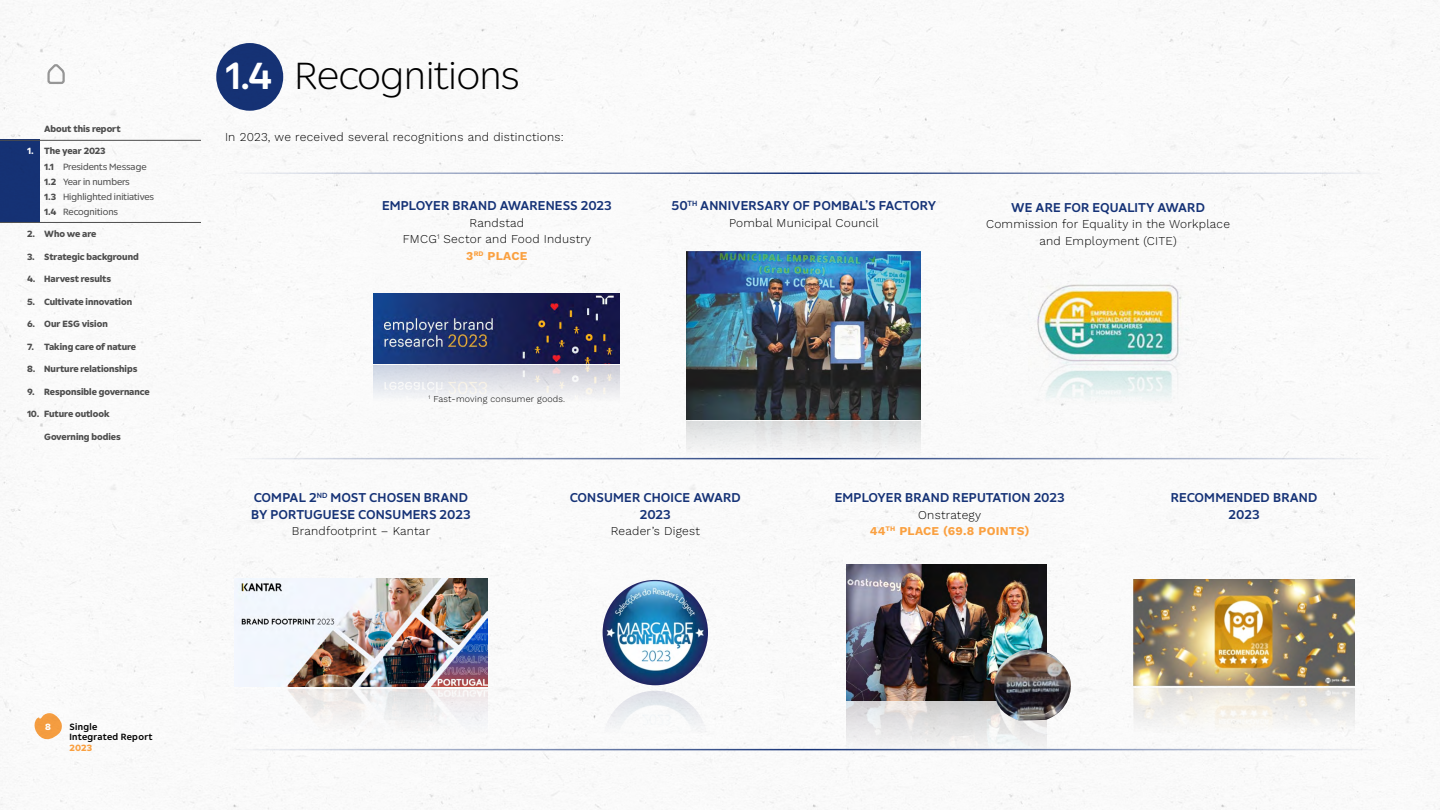
<style>
.page{position:relative;width:1440px;height:810px;background:#fff}
.page>*{position:absolute;margin:0;border:0;box-sizing:border-box;transform-origin:0 0}
.t1{font:100 37.5px "Sumol Compal Type";letter-spacing:-.015em;color:#000}
.t2{font:500 12.75px/16.5px "Sumol Compal Type";letter-spacing:.01em;color:#163377;text-align:center}
.t3{font:300 12px/16.5px "Work Sans";letter-spacing:.02em;color:#000;text-align:center}
.t4{font:700 12px/16.5px "Work Sans";letter-spacing:.02em;color:#faa040;text-align:center}
.t5{font:700 9px "Sumol Compal Type";letter-spacing:-.01em;color:#4d4d4d}
.t6{font:9px/15.2px "Sumol Compal Type";letter-spacing:-.01em;color:#4d4d4d}
.t7{font:300 9px "Work Sans";letter-spacing:.02em;color:#000}
.t8{font:500 9px/10.5px "Sumol Compal Type";letter-spacing:.035em;color:#000}
.t9{font:700 9px "Sumol Compal Type";color:#faa040}
.t10{font:700 9px "Sumol Compal Type";color:#fff}
.s1{font-weight:700;color:#fff}
.s2{font-weight:700}
.s3{font-weight:500;color:#fff}
.s4{font-weight:700;color:#faa040}
.s5{font-weight:300;color:#000}
</style>
<div class="page">
<img style="left:0;top:0;width:1440px;height:810px">
<img style="left:235px;top:689px;width:252px;height:108px">
<img style="left:846px;top:701px;width:201px;height:109px">
<img style="left:1133px;top:689px;width:222px;height:106px">
<img style="left:603px;top:691px;width:105px;height:105px;border-radius:53px">
<img style="left:1028px;top:367px;width:160px;height:79px">
<img style="left:687px;top:422px;width:234px;height:167px">
<img style="left:374px;top:294px;width:246px;height:69px">
<img style="left:374px;top:365px;width:246px;height:69px">
<div style="left:216px;top:43px;width:67px;height:68px;background:#163377;border-radius:50%"></div>
<img style="left:687px;top:251px;width:234px;height:168px">
<img style="left:1028px;top:280px;width:160px;height:87px">
<img style="left:235px;top:579px;width:252px;height:108px">
<img style="left:846px;top:564px;width:201px;height:137px">
<img style="left:1133px;top:579px;width:222px;height:107px">
<img style="left:603px;top:580px;width:105px;height:105px;border-radius:53px">
<img style="left:993px;top:650px;width:79px;height:70px">
<hr style="left:225px;top:172px;width:1155px;height:2px;background:#163377">
<hr style="left:225px;top:458px;width:1155px;height:1px;background:#163377">
<hr style="left:225px;top:749px;width:1155px;height:1px;background:#163377">
<div style="left:0;top:140px;width:40px;height:82px;background:#163377"></div>
<hr style="left:0;top:140px;width:201px;height:1px;background:#4d4d4d">
<hr style="left:0;top:222px;width:201px;height:1px;background:#4d4d4d">
<svg style="left:34px;top:713px;width:28px;height:33px"></svg>
<svg style="left:46px;top:62px;width:20px;height:23px"></svg>
<p class="t5" style="left:44px;top:122px;width:78px">About this report</p>
<p class="t6" style="left:44px;top:143px;width:111px;text-indent:-17px"><span class="s1">1.</span> <span class="s2">The year 2023<br>1.1</span> Presidents Message<br><span class="s2">1.2</span> Year in numbers<br><span class="s2">1.3</span> Highlighted initiatives<br><span class="s2">1.4</span> Recognitions</p>
<p class="t5" style="left:27px;top:228px;width:71px">2. Who we are</p>
<p class="t5" style="left:27px;top:250px;width:113px">3. Strategic background</p>
<p class="t5" style="left:27px;top:273px;width:86px">4. Harvest results</p>
<p class="t5" style="left:27px;top:295px;width:107px">5. Cultivate innovation</p>
<p class="t5" style="left:27px;top:318px;width:82px">6. Our ESG vision</p>
<p class="t5" style="left:27px;top:340px;width:111px">7. Taking care of nature</p>
<p class="t5" style="left:27px;top:363px;width:112px">8. Nurture relationships</p>
<p class="t5" style="left:27px;top:385px;width:124px">9. Responsible governance</p>
<p class="t5" style="left:27px;top:408px;width:84px">10. Future outlook</p>
<p class="t5" style="left:44px;top:430px;width:78px">Governing bodies</p>
<h1 class="t1" style="left:225px;top:51px;width:296px"><span class="s3">1.4</span> Recognitions</h1>
<p class="t3" style="left:225px;top:128px;width:340px">In 2023, we received several recognitions and distinctions:</p>
<p class="t2" style="left:382px;top:197px;width:231px">EMPLOYER BRAND AWARENESS 2023</p>
<p class="t3" style="left:403px;top:214px;width:190px">Randstad<br>FMCG<sup>1</sup> Sector and Food Industry<br><span class="s4">3</span><sup>RD</sup> <span class="s4">PLACE</span></p>
<p class="t7" style="left:428px;top:392px;width:138px"><sup>1</sup> Fast-moving consumer goods.</p>
<p class="t2" style="left:671px;top:197px;width:266px">50<sup>TH</sup> ANNIVERSARY OF POMBAL’S FACTORY</p>
<p class="t3" style="left:729px;top:214px;width:151px">Pombal Municipal Council</p>
<p class="t2" style="left:1011px;top:199px;width:195px">WE ARE FOR EQUALITY AWARD</p>
<p class="t3" style="left:986px;top:215px;width:245px">Commission for Equality in the Workplace and Employment (CITE)</p>
<p class="t2" style="left:251px;top:489px;width:221px;text-align:left">COMPAL 2<sup>ND</sup> MOST CHOSEN BRAND<br>BY PORTUGUESE CONSUMERS 2023</p>
<p class="t3" style="left:292px;top:523px;width:140px">Brandfootprint – Kantar</p>
<p class="t2" style="left:570px;top:489px;width:173px">CONSUMER CHOICE AWARD<br>2023</p>
<p class="t3" style="left:611px;top:523px;width:91px">Reader’s Digest</p>
<p class="t2" style="left:835px;top:489px;width:231px">EMPLOYER BRAND REPUTATION 2023</p>
<p class="t4" style="left:870px;top:506px;width:161px"><span class="s5">Onstrategy<br></span>44<sup>TH</sup> PLACE (69.8 POINTS)</p>
<p class="t2" style="left:1171px;top:489px;width:148px">RECOMMENDED BRAND<br>2023</p>
<p class="t10" style="left:45px;top:720px;width:7px">8</p>
<p class="t8" style="left:69px;top:721px;width:85px">Single<br>Integrated Report</p>
<p class="t9" style="left:69px;top:741px;width:24px">2023</p>
</div>
